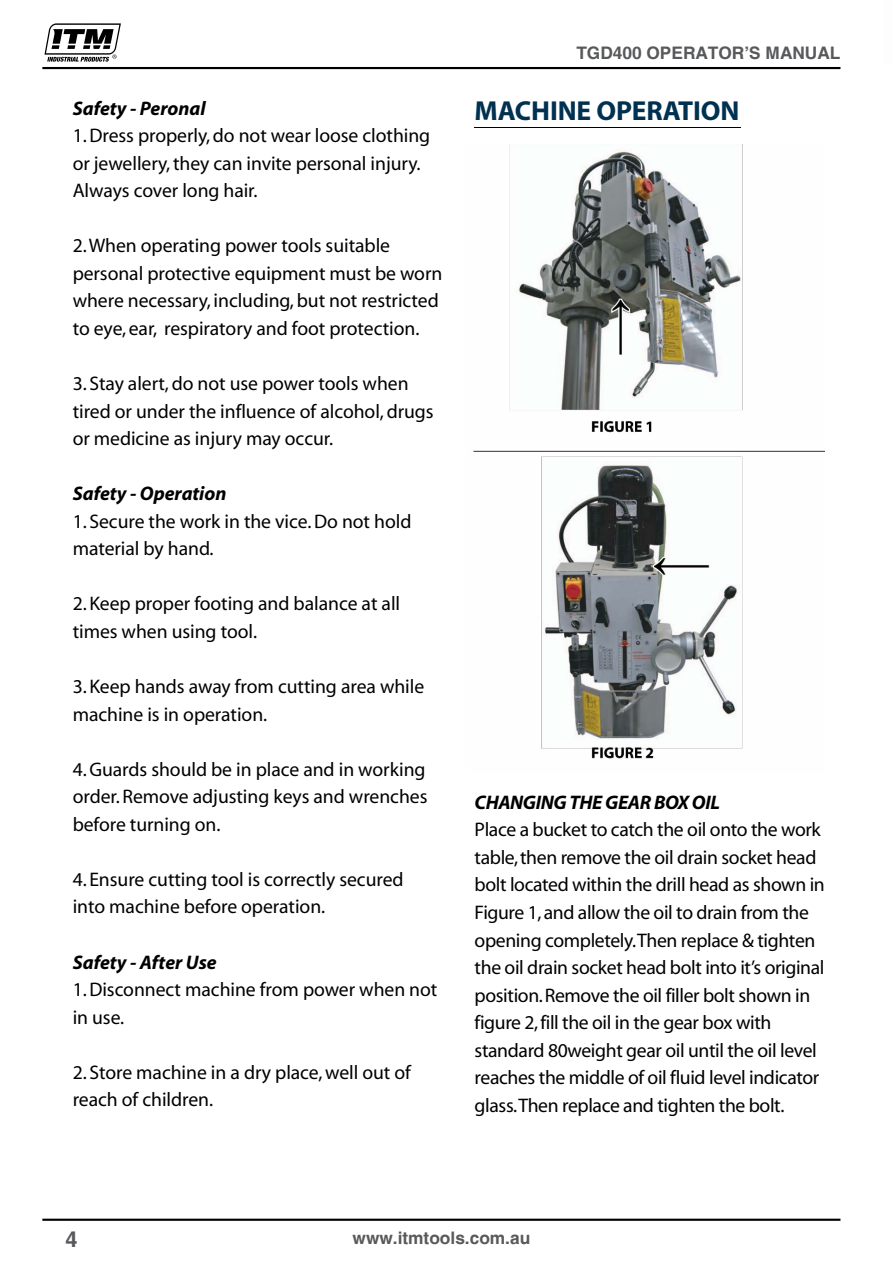
<style>
.page{position:relative;width:893px;height:1263px;background:#fff}
.page>*{position:absolute;margin:0;border:0;box-sizing:border-box;transform-origin:0 0}
.t1{font:700 27.6px "Myriad";letter-spacing:-.005em;color:#003150}
.t2{font:700 21.6px "Helvetica";color:#58595b}
.t3{font:19.65px/27.6px "Myriad";letter-spacing:-.005em;color:#000}
.t4{font:italic 700 19.65px "Myriad";letter-spacing:-.005em;color:#000}
.t5{font:700 17.25px "Helvetica";color:#58595b}
.t6{font:700 17.25px "Helvetica";color:#58595b}
</style>
<div class="page">
<hr style="left:42px;top:67px;width:798px;height:2px;background:#000">
<svg style="left:44px;top:23px;width:77px;height:39px"></svg>
<hr style="left:42px;top:1219px;width:798px;height:2px;background:#000">
<hr style="left:475px;top:127px;width:266px;height:1px;background:#000">
<img style="left:473px;top:145px;width:352px;height:614px">
<p class="t4" style="left:73px;top:98px;width:134px">Safety - Peronal</p>
<p class="t3" style="left:73px;top:123px;width:359px">1. Dress properly, do not wear loose clothing or jewellery, they can invite personal injury.<br>Always cover long hair.</p>
<p class="t3" style="left:73px;top:233px;width:371px">2. When operating power tools suitable personal protective equipment must be worn where necessary, including, but not restricted to eye, ear, respiratory and foot protection.</p>
<p class="t3" style="left:73px;top:371px;width:362px">3. Stay alert, do not use power tools when tired or under the influence of alcohol, drugs or medicine as injury may occur.</p>
<p class="t4" style="left:73px;top:483px;width:155px">Safety - Operation</p>
<p class="t3" style="left:73px;top:508px;width:340px">1. Secure the work in the vice. Do not hold material by hand.</p>
<p class="t3" style="left:73px;top:591px;width:329px">2. Keep proper footing and balance at all times when using tool.</p>
<p class="t3" style="left:73px;top:673px;width:353px">3. Keep hands away from cutting area while machine is in operation.</p>
<p class="t3" style="left:73px;top:756px;width:356px;text-align:justify">4. Guards should be in place and in working order. Remove adjusting keys and wrenches before turning on.</p>
<p class="t3" style="left:73px;top:866px;width:332px">4. Ensure cutting tool is correctly secured into machine before operation.</p>
<p class="t4" style="left:73px;top:952px;width:145px">Safety - After Use</p>
<p class="t3" style="left:73px;top:976px;width:366px">1. Disconnect machine from power when not in use.</p>
<p class="t3" style="left:73px;top:1059px;width:340px">2. Store machine in a dry place, well out of reach of children.</p>
<p class="t5" style="left:576px;top:42px;width:266px">TGD400 OPERATOR’S MANUAL</p>
<h1 class="t1" style="left:475px;top:97px;width:266px">MACHINE OPERATION</h1>
<p class="t4" style="left:475px;top:792px;width:247px">CHANGING THE GEAR BOX OIL</p>
<p class="t3" style="left:475px;top:817px;width:352px">Place a bucket to catch the oil onto the work table, then remove the oil drain socket head bolt located within the drill head as shown in Figure 1, and allow the oil to drain from the opening completely.Then replace &amp; tighten the oil drain socket head bolt into it’s original position. Remove the oil filler bolt shown in figure 2, fill the oil in the gear box with standard 80weight gear oil until the oil level reaches the middle of oil fluid level indicator glass.Then replace and tighten the bolt.</p>
<p class="t2" style="left:65px;top:1226px;width:14px">4</p>
<p class="t6" style="left:353px;top:1227px;width:179px">www.itmtools.com.au</p>
</div>
